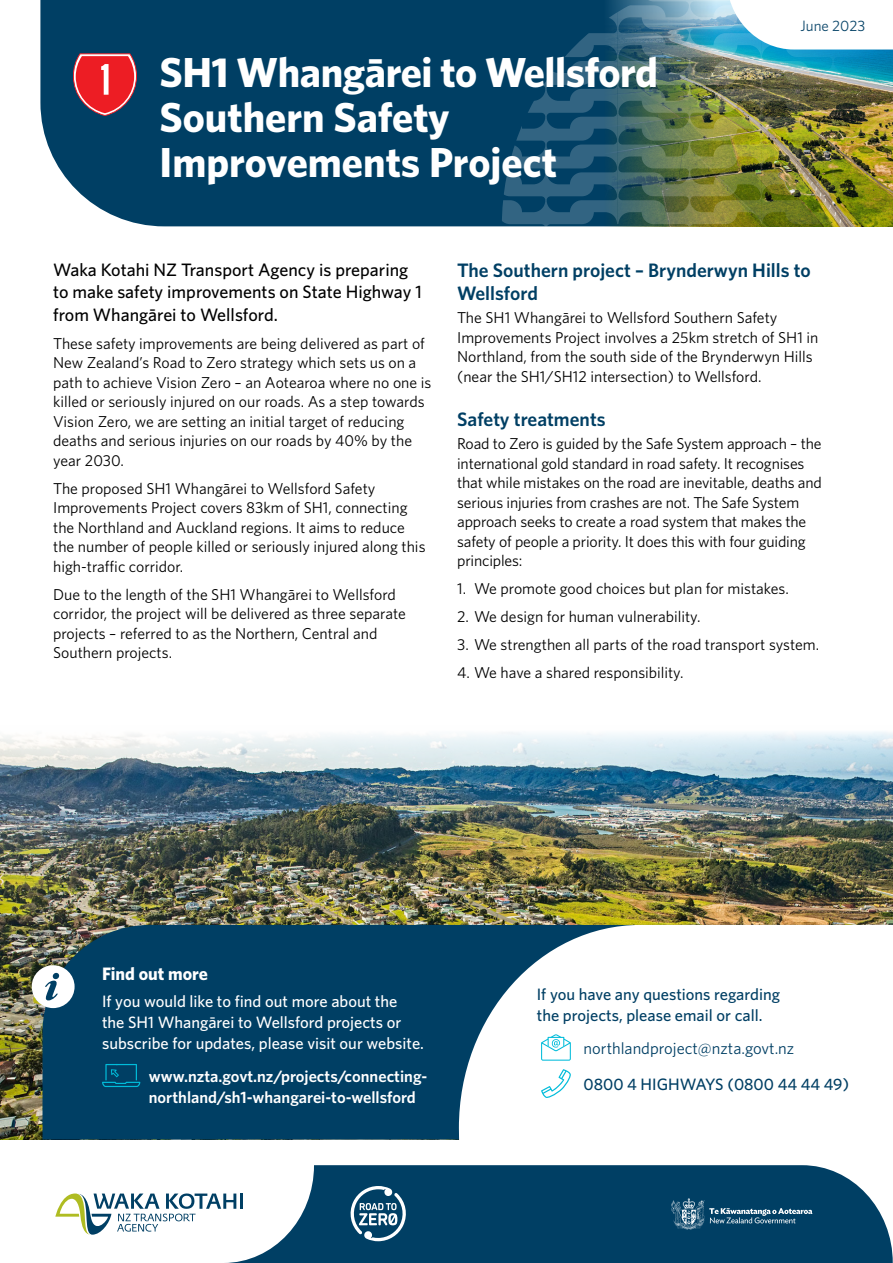
<style>
.page{position:relative;width:893px;height:1263px;background:#fff}
.page>*{position:absolute;margin:0;border:0;box-sizing:border-box;transform-origin:0 0}
.t1{font:700 42px/45px "Whitney";letter-spacing:-.01em;color:#fff}
.Subhead_2{font:600 19.5px/22.5px "Whitney";color:#003f64}
.body{font:500 18px/22.5px "Whitney";color:#000}
.body_11pt{font:700 18px "Whitney";color:#fff}
.body_11pt-2{font:500 16.5px/21px "Whitney";color:#fff}
.body_11pt-3{font:500 16.5px/21px "Whitney";color:#003f64}
.body_11pt-4{font:600 16.5px/21px "Whitney";color:#fff}
.body_11pt-5{font:16.5px "Whitney";color:#003f64}
.body-2{font:15.75px/19.5px "Whitney";color:#000}
.t2{font:15px "Whitney";color:#003f64}
</style>
<div class="page">
<div style="left:40px;top:0;width:462px;height:226px;background:#003f64"></div>
<img style="left:1px;top:732px;width:892px;height:407px">
<div style="left:43px;top:925px;width:416px;height:214px;background:#003f64"></div>
<svg style="left:73px;top:54px;width:64px;height:62px"></svg>
<img style="left:502px;top:0;width:391px;height:226px">
<svg style="left:459px;top:925px;width:434px;height:215px"></svg>
<svg style="left:541px;top:1034px;width:30px;height:27px"></svg>
<svg style="left:541px;top:1069px;width:30px;height:29px"></svg>
<div style="left:32px;top:965px;width:43px;height:43px;background:#fff;border-radius:50%"></div>
<svg style="left:45px;top:973px;width:14px;height:27px"></svg>
<svg style="left:102px;top:1064px;width:38px;height:23px"></svg>
<svg style="left:226px;top:1165px;width:667px;height:98px;fill:#003f64"></svg>
<svg style="left:55px;top:1193px;width:187px;height:42px"></svg>
<svg style="left:348px;top:1186px;width:60px;height:55px"></svg>
<svg style="left:671px;top:1198px;width:141px;height:32px"></svg>
<h1 class="t1" style="left:160px;top:49px;width:500px">SH1 Whangārei to Wellsford<br>Southern Safety<br>Improvements Project</h1>
<p class="t2" style="left:800px;top:16px;width:66px">June 2023</p>
<p class="body" style="left:53px;top:258px;width:370px">Waka Kotahi NZ Transport Agency is preparing to make safety improvements on State Highway 1 from Whangārei to Wellsford.</p>
<p class="body-2" style="left:53px;top:333px;width:380px">These safety improvements are being delivered as part of New Zealand’s Road to Zero strategy which sets us on a path to achieve Vision Zero – an Aotearoa where no one is killed or seriously injured on our roads. As a step towards Vision Zero, we are setting an initial target of reducing deaths and serious injuries on our roads by 40% by the year 2030.</p>
<p class="body-2" style="left:53px;top:478px;width:374px">The proposed SH1 Whangārei to Wellsford Safety Improvements Project covers 83km of SH1, connecting the Northland and Auckland regions. It aims to reduce the number of people killed or seriously injured along this high-traffic corridor.</p>
<p class="body-2" style="left:53px;top:584px;width:354px">Due to the length of the SH1 Whangārei to Wellsford corridor, the project will be delivered as three separate projects – referred to as the Northern, Central and Southern projects.</p>
<p class="Subhead_2" style="left:457px;top:259px;width:355px">The Southern project – Brynderwyn Hills to<br>Wellsford</p>
<p class="body-2" style="left:457px;top:308px;width:363px">The SH1 Whangārei to Wellsford Southern Safety Improvements Project involves a 25km stretch of SH1 in Northland, from the south side of the Brynderwyn Hills (near the SH1/SH12 intersection) to Wellsford.</p>
<p class="Subhead_2" style="left:457px;top:407px;width:150px">Safety treatments</p>
<p class="body-2" style="left:457px;top:434px;width:366px">Road to Zero is guided by the Safe System approach – the international gold standard in road safety. It recognises that while mistakes on the road are inevitable, deaths and serious injuries from crashes are not. The Safe System approach seeks to create a road system that makes the safety of people a priority. It does this with four guiding principles:</p>
<p class="body-2" style="left:457px;top:579px;width:333px">1. We promote good choices but plan for mistakes.</p>
<p class="body-2" style="left:457px;top:607px;width:245px">2. We design for human vulnerability.</p>
<p class="body-2" style="left:457px;top:635px;width:364px">3. We strengthen all parts of the road transport system.</p>
<p class="body-2" style="left:457px;top:663px;width:228px">4. We have a shared responsibility.</p>
<p class="body_11pt" style="left:102px;top:962px;width:107px">Find out more</p>
<p class="body_11pt-2" style="left:102px;top:991px;width:323px">If you would like to find out more about the the SH1 Whangārei to Wellsford projects or subscribe for updates, please visit our website.</p>
<p class="body_11pt-4" style="left:149px;top:1065px;width:280px">www.nzta.govt.nz/projects/connecting&shy;northland/sh1-whangarei-to-wellsford</p>
<p class="body_11pt-3" style="left:537px;top:983px;width:245px">If you have any questions regarding the projects, please email or call.</p>
<p class="body_11pt-5" style="left:584px;top:1037px;width:212px">northlandproject@nzta.govt.nz</p>
<p class="body_11pt-3" style="left:584px;top:1074px;width:267px">0800 4 HIGHWAYS (0800 44 44 49)</p>
</div>
